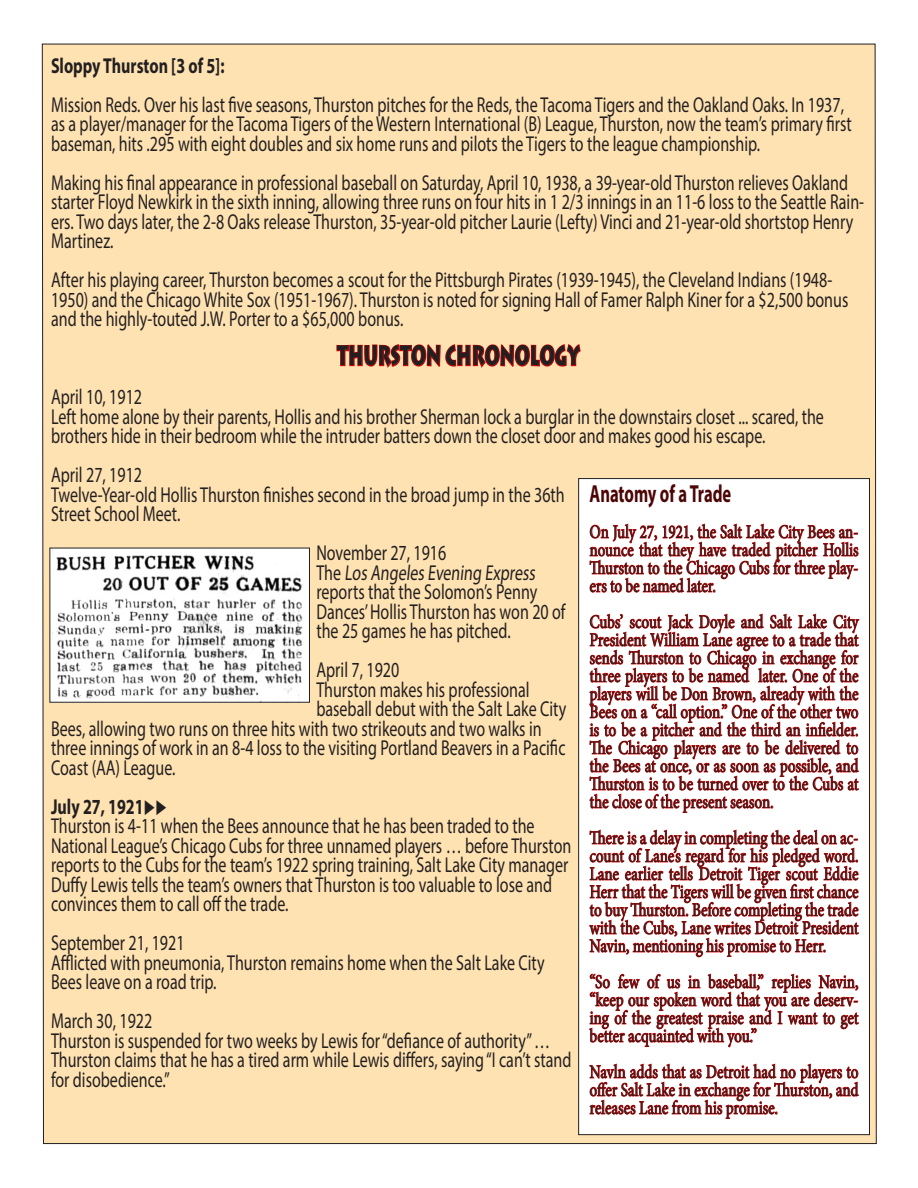
<style>
.page{position:relative;width:918px;height:1188px;background:#fff}
.page>*{position:absolute;margin:0;border:0;box-sizing:border-box;transform-origin:0 0}
.t1{font:700 27.9px "Lithograph";color:#231f20;scale:.6 1}
.t2{font:700 24.75px "Myriad Pro";letter-spacing:-.005em;color:#4c0505;scale:.67 1}
.t3{font:21.6px/19.5px "Myriad Pro";color:#231f20;scale:.74 1}
.t4{font:700 21.6px "Myriad Pro";color:#231f20;scale:.74 1}
.t5{font:19.2px/18px "Minion Pro";letter-spacing:-.005em;color:#231f20;text-align:justify;scale:.78 1}
</style>
<div class="page">
<div style="left:42px;top:43px;width:835px;height:1101px;background:#fee2b2"></div>
<svg style="left:336px;top:260px;width:246px;height:174px;background:#fcd7a9"></svg>
<img style="left:53px;top:550px;width:252px;height:150px">
<div style="left:579px;top:479px;width:290px;height:656px;background:#fff"></div>
<svg style="left:590px;top:524px;width:268px;height:68px"></svg>
<svg style="left:590px;top:614px;width:269px;height:199px"></svg>
<svg style="left:590px;top:830px;width:269px;height:127px"></svg>
<svg style="left:590px;top:974px;width:269px;height:74px"></svg>
<svg style="left:590px;top:1064px;width:268px;height:55px"></svg>
<p class="t4" style="left:51px;top:52px;width:236px">Sloppy Thurston [3 of 5]:</p>
<p class="t3" style="left:51px;top:95px;width:1084px">Mission Reds. Over his last five seasons, Thurston pitches for the Reds, the Tacoma Tigers and the Oakland Oaks. In 1937, as a player/manager for the Tacoma Tigers of the Western International (B) League, Thurston, now the team’s primary first baseman, hits .295 with eight doubles and six home runs and pilots the Tigers to the league championship.</p>
<p class="t3" style="left:51px;top:173px;width:1100px">Making his final appearance in professional baseball on Saturday, April 10, 1938, a 39-year-old Thurston relieves Oakland starter Floyd Newkirk in the sixth inning, allowing three runs on four hits in 1 2/3 innings in an 11-6 loss to the Seattle Rain&shy;ers. Two days later, the 2-8 Oaks release Thurston, 35-year-old pitcher Laurie (Lefty) Vinci and 21-year-old shortstop Henry Martinez.</p>
<p class="t3" style="left:51px;top:270px;width:1079px">After his playing career, Thurston becomes a scout for the Pittsburgh Pirates (1939-1945), the Cleveland Indians (1948-<br>1950) and the Chicago White Sox (1951-1967). Thurston is noted for signing Hall of Famer Ralph Kiner for a $2,500 bonus and the highly-touted J.W. Porter to a $65,000 bonus.</p>
<p class="t1" style="left:337px;top:338px;width:407px">THURSTON CHRONOLOGY</p>
<p class="t3" style="left:51px;top:387px;width:125px">April 10, 1912</p>
<p class="t3" style="left:51px;top:407px;width:1046px">Left home alone by their parents, Hollis and his brother Sherman lock a burglar in the downstairs closet ... scared, the brothers hide in their bedroom while the intruder batters down the closet door and makes good his escape.</p>
<p class="t3" style="left:51px;top:465px;width:125px">April 27, 1912</p>
<p class="t3" style="left:51px;top:485px;width:696px">Twelve-Year-old Hollis Thurston finishes second in the broad jump in the 36th<br>Street School Meet.</p>
<p class="t3" style="left:316px;top:543px;width:177px">November 27, 1916</p>
<p class="t3" style="left:316px;top:563px;width:338px">T h e Los Angeles Evening Express reports that the Solomon’s Penny<br>Dances’ Hollis Thurston has won 20 of the 25 games he has pitched.</p>
<p class="t3" style="left:316px;top:660px;width:114px">April 7, 1920</p>
<p class="t3" style="left:316px;top:680px;width:290px">Thurston makes his professional</p>
<p class="t3" style="left:316px;top:699px;width:339px">baseball debut with the Salt Lake City</p>
<p class="t3" style="left:51px;top:719px;width:664px">Bees, allowing two runs on three hits with two strikeouts and two walks in</p>
<p class="t3" style="left:51px;top:738px;width:697px">three innings of work in an 8-4 loss to the visiting Portland Beavers in a Pacific</p>
<p class="t3" style="left:51px;top:758px;width:170px">Coast (AA) League.</p>
<p class="t4" style="left:51px;top:793px;width:158px">July 27, 1921◆◆</p>
<p class="t3" style="left:51px;top:816px;width:705px">Thurston is 4-11 when the Bees announce that he has been traded to the National League’s Chicago Cubs for three unnamed players … before Thurston reports to the Cubs for the team’s 1922 spring training, Salt Lake City manager Duffy Lewis tells the team’s owners that Thurston is too valuable to lose and convinces them to call off the trade.</p>
<p class="t3" style="left:51px;top:933px;width:182px">September 21, 1921</p>
<p class="t3" style="left:51px;top:953px;width:668px">Afflicted with pneumonia, Thurston remains home when the Salt Lake City<br>Bees leave on a road trip.</p>
<p class="t3" style="left:51px;top:1011px;width:138px">March 30, 1922</p>
<p class="t3" style="left:51px;top:1031px;width:705px">Thurston is suspended for two weeks by Lewis for “defiance of authority” …<br>Thurston claims that he has a tired arm while Lewis differs, saying “I can’t stand for disobedience.”</p>
<p class="t2" style="left:590px;top:477px;width:213px">Anatomy of a Trade</p>
<p class="t5" style="left:590px;top:523px;width:346px">On July 27, 1921, the Salt Lake City Bees an&shy;nounce that they have traded pitcher Hollis Thurston to the Chicago Cubs for three play&shy;ers to be named later.</p>
<p class="t5" style="left:590px;top:613px;width:346px">Cubs’ scout Jack Doyle and Salt Lake City President William Lane agree to a trade that sends Thurston to Chicago in exchange for three players to be named later. One of the players will be Don Brown, already with the Bees on a “call option.” One of the other two is to be a pitcher and the third an infielder.<br>The Chicago players are to be delivered to the Bees at once, or as soon as possible, and Thurston is to be turned over to the Cubs at the close of the present season.</p>
<p class="t5" style="left:590px;top:829px;width:346px">There is a delay in completing the deal on ac&shy;count of Lane’s regard for his pledged word.<br>Lane earlier tells Detroit Tiger scout Eddie Herr that the Tigers will be given first chance to buy Thurston. Before completing the trade with the Cubs, Lane writes Detroit President Navin, mentioning his promise to Herr.</p>
<p class="t5" style="left:590px;top:973px;width:346px">“So few of us in baseball,” replies Navin, “keep our spoken word that you are deserv&shy;ing of the greatest praise and I want to get better acquainted with you.”</p>
<p class="t5" style="left:590px;top:1063px;width:346px">Navln adds that as Detroit had no players to offer Salt Lake in exchange for Thurston, and releases Lane from his promise.</p>
</div>
